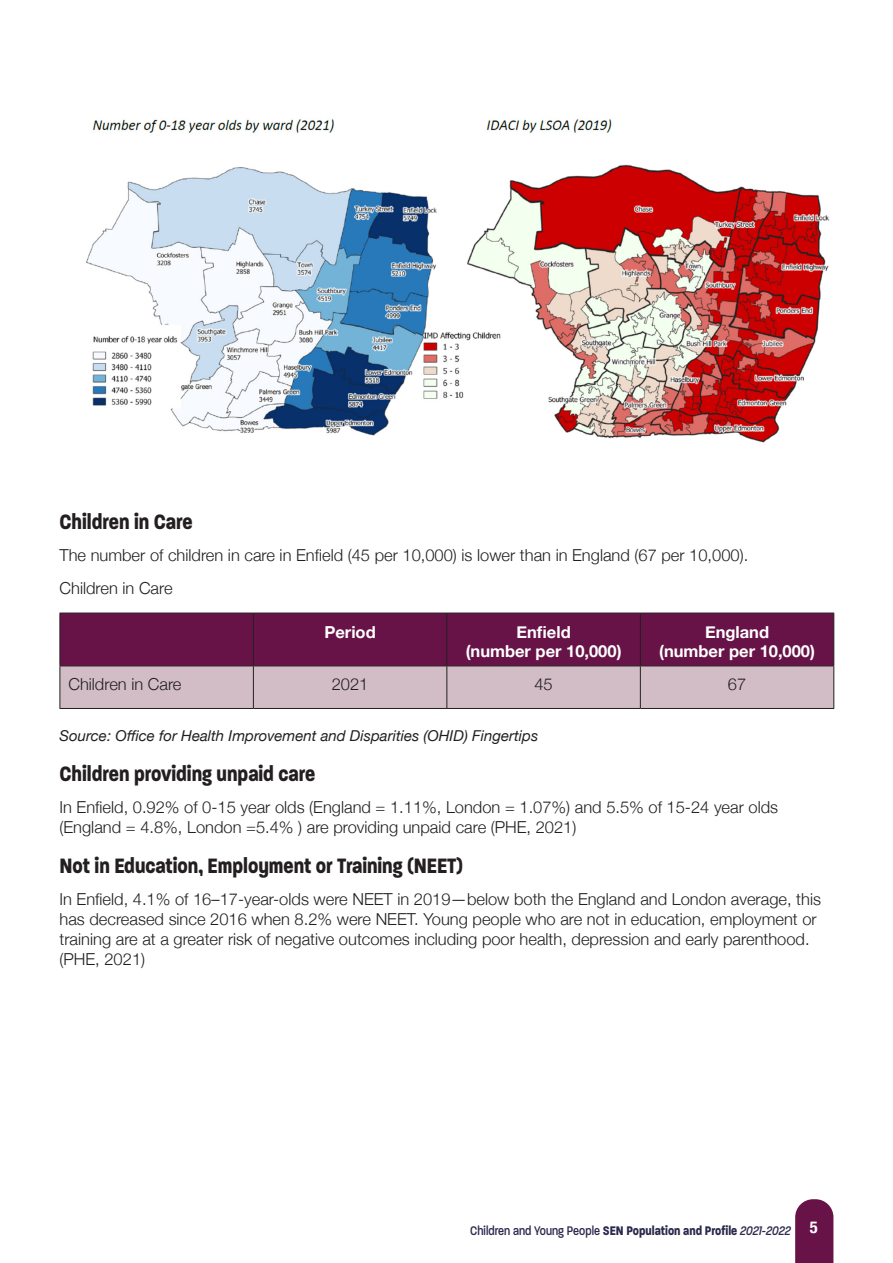
<style>
.page{position:relative;width:893px;height:1263px;background:#fff}
.page>*{position:absolute;margin:0;border:0;box-sizing:border-box;transform-origin:0 0}
.Subhead_2{font:700 22.5px "Paralucent Condensed";color:#231f20}
.Body_copy{font:300 16.5px/19.8px "Helvetica Neue";color:#231f20}
.Body_copy-2{font:700 16.5px "Helvetica Neue";color:#fff}
.italic_caption{font:italic 15px "Helvetica Neue";color:#231f20}
.t1{font:700 13.5px "Paralucent Condensed";color:#2b294d}
.s1{font-weight:500}
.s2{font-weight:500;font-style:italic}
</style>
<div class="page">
<img style="left:86px;top:119px;width:743px;height:324px">
<svg style="left:61px;top:614px;width:772px;height:94px;background:#965e80"></svg>
<hr style="left:60px;top:613px;width:193px;height:1px;background:#231f20">
<hr style="left:60px;top:613px;width:1px;height:52px;background:#231f20">
<hr style="left:253px;top:613px;width:194px;height:1px;background:#231f20">
<hr style="left:253px;top:613px;width:1px;height:52px;background:#231f20">
<hr style="left:447px;top:613px;width:193px;height:1px;background:#231f20">
<hr style="left:446px;top:613px;width:1px;height:52px;background:#231f20">
<hr style="left:640px;top:613px;width:194px;height:1px;background:#231f20">
<hr style="left:640px;top:613px;width:1px;height:52px;background:#231f20">
<hr style="left:833px;top:613px;width:1px;height:52px;background:#231f20">
<hr style="left:60px;top:665px;width:193px;height:1px;background:#231f20">
<hr style="left:60px;top:666px;width:1px;height:42px;background:#231f20">
<hr style="left:253px;top:665px;width:194px;height:1px;background:#231f20">
<hr style="left:253px;top:666px;width:1px;height:42px;background:#231f20">
<hr style="left:447px;top:665px;width:193px;height:1px;background:#231f20">
<hr style="left:446px;top:666px;width:1px;height:42px;background:#231f20">
<hr style="left:640px;top:665px;width:194px;height:1px;background:#231f20">
<hr style="left:640px;top:666px;width:1px;height:42px;background:#231f20">
<hr style="left:833px;top:666px;width:1px;height:42px;background:#231f20">
<hr style="left:60px;top:708px;width:193px;height:1px;background:#231f20">
<hr style="left:253px;top:708px;width:194px;height:1px;background:#231f20">
<hr style="left:447px;top:708px;width:193px;height:1px;background:#231f20">
<hr style="left:640px;top:708px;width:194px;height:1px;background:#231f20">
<svg style="left:795px;top:1199px;width:38px;height:64px;background:#702153"></svg>
<p class="Subhead_2" style="left:60px;top:508px;width:135px">Children in Care</p>
<p class="Body_copy" style="left:60px;top:544px;width:690px">The number of children in care in Enfield (45 per 10,000) is lower than in England (67 per 10,000).</p>
<p class="Body_copy" style="left:60px;top:577px;width:115px">Children in Care</p>
<p class="Body_copy-2" style="left:324px;top:619px;width:53px">Period</p>
<p class="Body_copy-2" style="left:516px;top:619px;width:56px">Enfield</p>
<p class="Body_copy-2" style="left:466px;top:639px;width:157px">(number per 10,000)</p>
<p class="Body_copy-2" style="left:705px;top:619px;width:66px">England</p>
<p class="Body_copy-2" style="left:659px;top:639px;width:157px">(number per 10,000)</p>
<p class="Body_copy" style="left:68px;top:673px;width:115px">Children in Care</p>
<p class="Body_copy" style="left:332px;top:673px;width:38px">2021</p>
<p class="Body_copy" style="left:534px;top:673px;width:20px">45</p>
<p class="Body_copy" style="left:728px;top:673px;width:20px">67</p>
<p class="italic_caption" style="left:60px;top:725px;width:480px">Source: Office for Health Improvement and Disparities (OHID) Fingertips</p>
<p class="Subhead_2" style="left:60px;top:760px;width:257px">Children providing unpaid care</p>
<p class="Body_copy" style="left:60px;top:796px;width:720px">In Enfield, 0.92% of 0-15 year olds (England = 1.11%, London = 1.07%) and 5.5% of 15-24 year olds (England = 4.8%, London =5.4% ) are providing unpaid care (PHE, 2021)</p>
<p class="Subhead_2" style="left:60px;top:852px;width:405px">Not in Education, Employment or Training (NEET)</p>
<p class="Body_copy" style="left:60px;top:888px;width:763px">In Enfield, 4.1% of 16–17-year-olds were NEET in 2019—below both the England and London average, this has decreased since 2016 when 8.2% were NEET. Young people who are not in education, employment or training are at a greater risk of negative outcomes including poor health, depression and early parenthood. (PHE, 2021)</p>
<p class="t1" style="left:470px;top:1222px;width:349px"><span class="s1">Children and Young People</span> SEN Population and Profile <span class="s2">2021-2022</span> <sup>5</sup></p>
</div>
